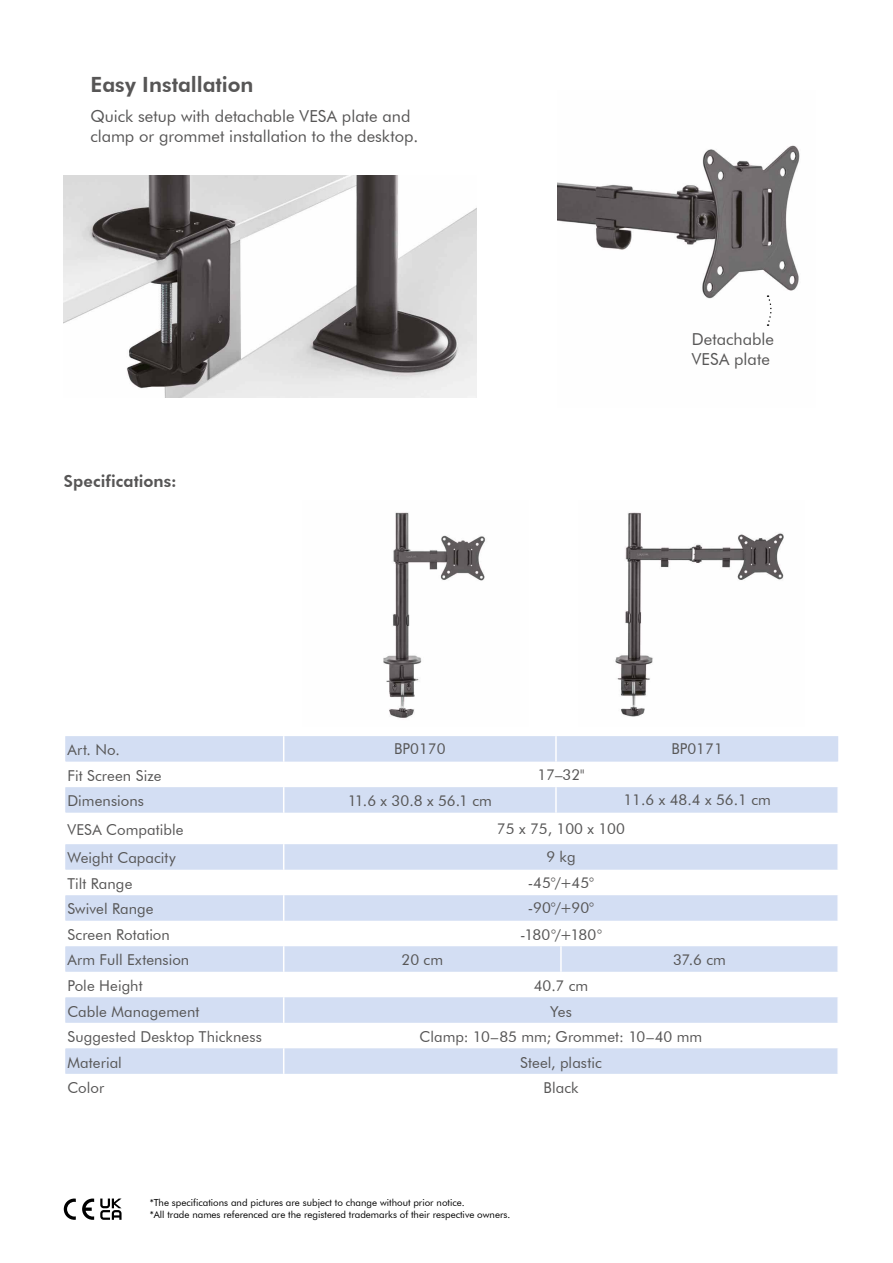
<style>
.page{position:relative;width:893px;height:1263px;background:#fff}
.page>*{position:absolute;margin:0;border:0;box-sizing:border-box;transform-origin:0 0}
.t1{font:800 21px "Futura BT";color:#575656}
.t2{font:16.5px/19.8px "Futura BT";color:#575656}
.t3{font:800 16.5px "Futura BT";letter-spacing:.005em;color:#575656}
.t4{font:15px "Futura BT";letter-spacing:.005em;color:#575656}
.t5{font:9.75px/11.7px "Futura BT";color:#000}
</style>
<div class="page">
<svg style="left:64px;top:1198px;width:12px;height:22px"></svg>
<svg style="left:82px;top:1198px;width:12px;height:22px"></svg>
<svg style="left:100px;top:1198px;width:22px;height:22px"></svg>
<img style="left:558px;top:145px;width:242px;height:154px">
<img style="left:64px;top:175px;width:412px;height:223px">
<svg style="left:766px;top:295px;width:6px;height:31px"></svg>
<svg style="left:65px;top:736px;width:773px;height:338px;fill:#d9e3f4"></svg>
<hr style="left:555px;top:736px;width:2px;height:26px;background:#fff">
<hr style="left:64px;top:762px;width:2px;height:25px;background:#fff">
<hr style="left:64px;top:813px;width:2px;height:31px;background:#fff">
<hr style="left:283px;top:813px;width:1px;height:31px;background:#fff">
<hr style="left:837px;top:762px;width:2px;height:25px;background:#fff">
<hr style="left:837px;top:813px;width:2px;height:31px;background:#fff">
<svg style="left:283px;top:736px;width:1px;height:77px"></svg>
<hr style="left:555px;top:787px;width:2px;height:26px;background:#fff">
<hr style="left:837px;top:787px;width:2px;height:26px;background:#fff">
<hr style="left:837px;top:844px;width:2px;height:26px;background:#fff">
<hr style="left:64px;top:870px;width:2px;height:25px;background:#fff">
<hr style="left:64px;top:921px;width:2px;height:25px;background:#fff">
<hr style="left:837px;top:870px;width:2px;height:25px;background:#fff">
<hr style="left:837px;top:921px;width:2px;height:25px;background:#fff">
<hr style="left:837px;top:895px;width:2px;height:26px;background:#fff">
<hr style="left:560px;top:946px;width:2px;height:26px;background:#fff">
<hr style="left:837px;top:946px;width:2px;height:26px;background:#fff">
<hr style="left:837px;top:997px;width:2px;height:26px;background:#fff">
<hr style="left:837px;top:1048px;width:2px;height:26px;background:#fff">
<hr style="left:64px;top:972px;width:2px;height:25px;background:#fff">
<hr style="left:64px;top:1023px;width:2px;height:25px;background:#fff">
<svg style="left:283px;top:844px;width:1px;height:230px"></svg>
<hr style="left:837px;top:972px;width:2px;height:25px;background:#fff">
<hr style="left:837px;top:1023px;width:2px;height:25px;background:#fff">
<img style="left:615px;top:512px;width:169px;height:205px">
<img style="left:383px;top:512px;width:103px;height:206px">
<h1 class="t1" style="left:90px;top:76px;width:165px">Easy Installation</h1>
<p class="t2" style="left:90px;top:107px;width:329px">Quick setup with detachable VESA plate and clamp or grommet installation to the desktop.</p>
<p class="t3" style="left:64px;top:474px;width:114px">Specifications:</p>
<p class="t2" style="left:692px;top:331px;width:84px">Detachable<br>VESA plate</p>
<p class="t4" style="left:67px;top:744px;width:54px">Art. No.</p>
<p class="t4" style="left:394px;top:743px;width:53px">BP0170</p>
<p class="t4" style="left:671px;top:743px;width:53px">BP0171</p>
<p class="t4" style="left:67px;top:769px;width:96px">Fit Screen Size</p>
<p class="t4" style="left:537px;top:768px;width:49px">17–32"</p>
<p class="t4" style="left:67px;top:795px;width:78px">Dimensions</p>
<p class="t4" style="left:348px;top:795px;width:145px">11.6 x 30.8 x 56.1 cm</p>
<p class="t4" style="left:623px;top:794px;width:149px">11.6 x 48.4 x 56.1 cm</p>
<p class="t4" style="left:67px;top:823px;width:118px">VESA Compatible</p>
<p class="t4" style="left:497px;top:822px;width:130px">75 x 75, 100 x 100</p>
<p class="t4" style="left:67px;top:852px;width:110px">Weight Capacity</p>
<p class="t4" style="left:546px;top:851px;width:31px">9 kg</p>
<p class="t4" style="left:67px;top:877px;width:67px">Tilt Range</p>
<p class="t4" style="left:528px;top:876px;width:68px">-45°/+45°</p>
<p class="t4" style="left:67px;top:903px;width:88px">Swivel Range</p>
<p class="t4" style="left:528px;top:902px;width:68px">-90°/+90°</p>
<p class="t4" style="left:67px;top:928px;width:104px">Screen Rotation</p>
<p class="t4" style="left:520px;top:928px;width:83px">-180°/+180°</p>
<p class="t4" style="left:67px;top:954px;width:123px">Arm Full Extension</p>
<p class="t4" style="left:402px;top:954px;width:43px">20 cm</p>
<p class="t4" style="left:673px;top:954px;width:54px">37.6 cm</p>
<p class="t4" style="left:67px;top:979px;width:77px">Pole Height</p>
<p class="t4" style="left:534px;top:979px;width:56px">40.7 cm</p>
<p class="t4" style="left:67px;top:1005px;width:134px">Cable Management</p>
<p class="t4" style="left:550px;top:1005px;width:23px">Yes</p>
<p class="t4" style="left:67px;top:1030px;width:196px">Suggested Desktop Thickness</p>
<p class="t4" style="left:420px;top:1030px;width:284px">Clamp: 10–85 mm; Grommet: 10–40 mm</p>
<p class="t4" style="left:67px;top:1056px;width:56px">Material</p>
<p class="t4" style="left:520px;top:1056px;width:83px">Steel, plastic</p>
<p class="t4" style="left:67px;top:1081px;width:39px">Color</p>
<p class="t4" style="left:543px;top:1081px;width:37px">Black</p>
<p class="t5" style="left:150px;top:1198px;width:362px">*The specifications and pictures are subject to change without prior notice.<br>*All trade names referenced are the registered trademarks of their respective owners.</p>
</div>
